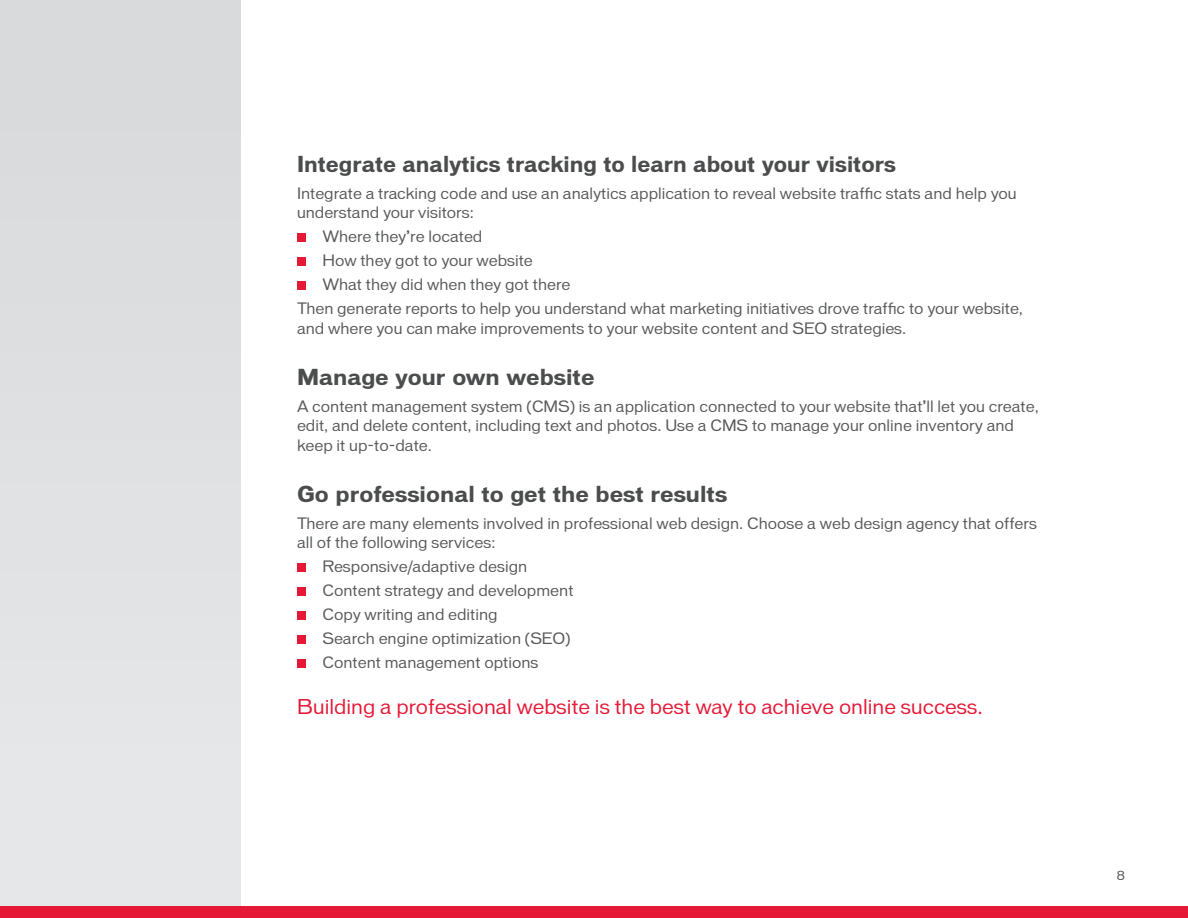
<style>
.page{position:relative;width:1188px;height:918px;background:#fff}
.page>*{position:absolute;margin:0;border:0;box-sizing:border-box;transform-origin:0 0}
.t1{font:700 21px "Vonnes";color:#4b4c4d}
.t2{font:700 21px "Vonnes";color:#4b4c4d;scale:.96 1}
.t3{font:19.5px "Vonnes";color:#e51836}
.t4{font:15px/19.5px "Vonnes";color:#57585a}
.t5{font:12px "Vonnes";color:#57585a}
</style>
<div class="page">
<div style="left:0;top:0;width:240px;height:918px;background:#e0e1e3"></div>
<div style="left:0;top:906px;width:1188px;height:12px;background:#e51836"></div>
<div style="left:297px;top:233px;width:9px;height:9px;background:#e51836"></div>
<div style="left:297px;top:257px;width:9px;height:9px;background:#e51836"></div>
<div style="left:297px;top:281px;width:9px;height:9px;background:#e51836"></div>
<div style="left:297px;top:563px;width:9px;height:9px;background:#e51836"></div>
<div style="left:297px;top:587px;width:9px;height:9px;background:#e51836"></div>
<div style="left:297px;top:611px;width:9px;height:9px;background:#e51836"></div>
<div style="left:297px;top:635px;width:9px;height:9px;background:#e51836"></div>
<div style="left:297px;top:659px;width:9px;height:9px;background:#e51836"></div>
<h1 class="t2" style="left:297px;top:151px;width:625px">Integrate analytics tracking to learn about your visitors</h1>
<p class="t4" style="left:297px;top:184px;width:721px">Integrate a tracking code and use an analytics application to reveal website traffic stats and help you understand your visitors:</p>
<p class="t4" style="left:322px;top:227px;width:161px">Where they’re located</p>
<p class="t4" style="left:322px;top:251px;width:212px">How they got to your website</p>
<p class="t4" style="left:322px;top:275px;width:249px">What they did when they got there</p>
<p class="t4" style="left:297px;top:299px;width:728px">Then generate reports to help you understand what marketing initiatives drove traffic to your website,</p>
<p class="t4" style="left:297px;top:319px;width:611px">and where you can make improvements to your website content and SEO strategies.</p>
<h1 class="t1" style="left:297px;top:364px;width:299px">Manage your own website</h1>
<p class="t4" style="left:297px;top:397px;width:743px">A content management system (CMS) is an application connected to your website that’ll let you create, edit, and delete content, including text and photos. Use a CMS to manage your online inventory and keep it up-to-date.</p>
<h1 class="t1" style="left:297px;top:481px;width:432px">Go professional to get the best results</h1>
<p class="t4" style="left:297px;top:514px;width:741px">There are many elements involved in professional web design. Choose a web design agency that offers all of the following services:</p>
<p class="t4" style="left:322px;top:555px;width:253px;line-height:24px">Responsive/adaptive design<br>Content strategy and development<br>Copy writing and editing<br>Search engine optimization (SEO)<br>Content management options</p>
<h2 class="t3" style="left:297px;top:695px;width:687px">Building a professional website is the best way to achieve online success.</h2>
<p class="t5" style="left:1117px;top:869px;width:10px">8</p>
</div>
